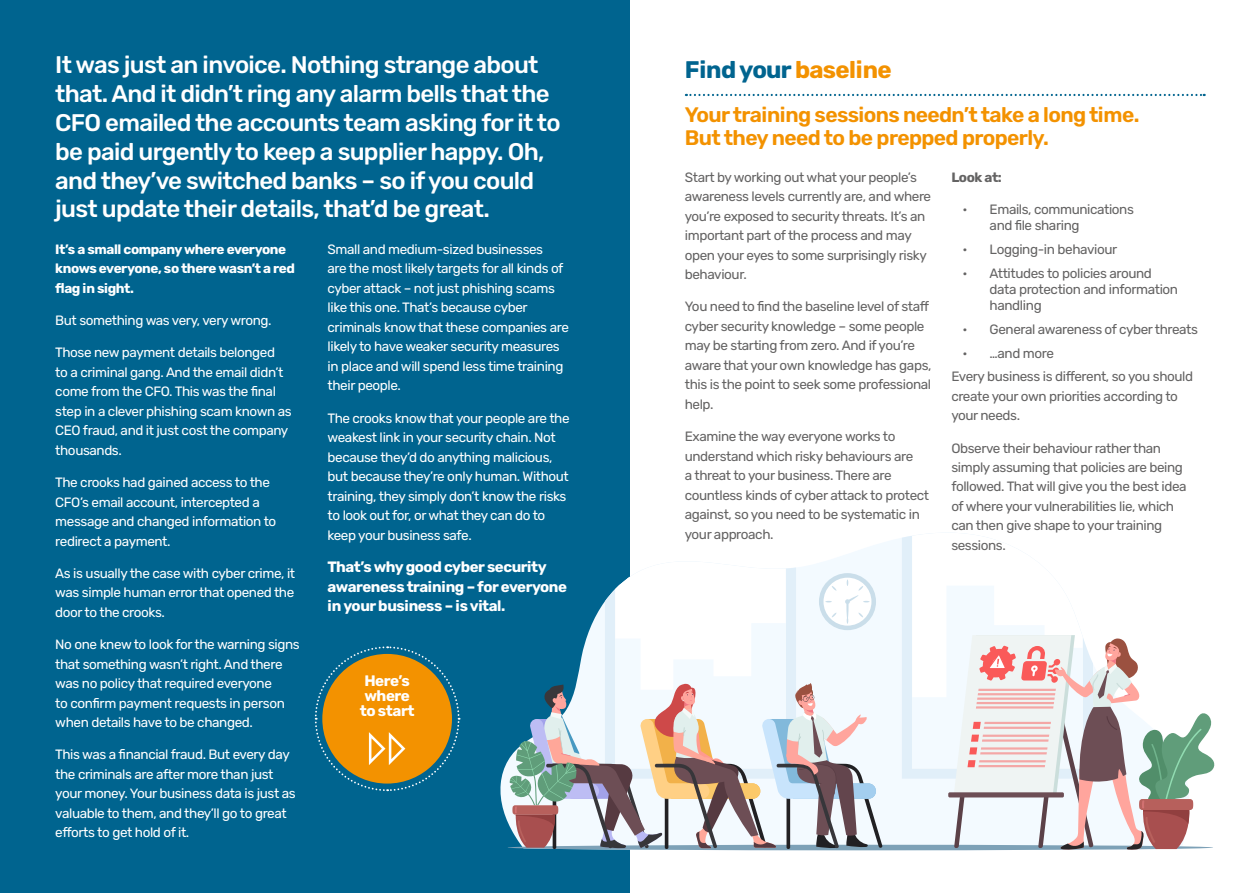
<style>
.page{position:relative;width:1259px;height:893px;background:#fff}
.page>*{position:absolute;margin:0;border:0;box-sizing:border-box;transform-origin:0 0}
.t1{font:500 24px/28.8px "Rubik";letter-spacing:-.03em;color:#fff}
.t2{font:700 24px "Rubik";letter-spacing:-.03em;color:#00648f}
.t3{font:600 21px/22.5px "Rubik";letter-spacing:-.03em;color:#f39200}
.t4{font:700 15.15px/15.1px "Rubik";letter-spacing:-.03em;color:#fff;text-align:center}
.t5{font:700 15px/19.5px "Rubik";letter-spacing:-.03em;color:#fff}
.t6{font:13.5px/19.5px "Rubik";letter-spacing:-.03em;color:#fff}
.t7{font:13.5px/19.5px "Rubik";letter-spacing:-.03em;color:#646363}
.t8{font:700 13.5px/19.5px "Rubik";letter-spacing:-.03em;color:#fff}
.t9{font:700 13.5px "Rubik";letter-spacing:-.03em;color:#646363}
.s1{color:#f39200}
</style>
<div class="page">
<div style="left:0;top:0;width:630px;height:893px;background:#00648f"></div>
<svg style="left:314px;top:646px;width:146px;height:146px"></svg>
<svg style="left:686px;top:94px;width:518px;height:2px"></svg>
<svg style="left:507px;top:536px;width:708px;height:314px"></svg>
<p class="t1" style="left:55px;top:52px;width:507px">It was just an invoice. Nothing strange about that. And it didn’t ring any alarm bells that the CFO emailed the accounts team asking for it to be paid urgently to keep a supplier happy. Oh, and they’ve switched banks – so if you could just update their details, that’d be great.</p>
<p class="t8" style="left:55px;top:240px;width:241px">It’s a small company where everyone knows everyone, so there wasn’t a red flag in sight.</p>
<p class="t6" style="left:55px;top:311px;width:218px">But something was very, very wrong.</p>
<p class="t6" style="left:55px;top:344px;width:238px">Those new payment details belonged<br>to a criminal gang. And the email didn’t come from the CFO. This was the final step in a clever phishing scam known as<br>CEO fraud, and it just cost the company thousands.</p>
<p class="t6" style="left:55px;top:473px;width:222px">The crooks had gained access to the<br>CFO’s email account, intercepted a message and changed information to redirect a payment.</p>
<p class="t6" style="left:55px;top:564px;width:241px;text-align:justify">As is usually the case with cyber crime, it was simple human error that opened the door to the crooks.</p>
<p class="t6" style="left:55px;top:635px;width:246px">No one knew to look for the warning signs that something wasn’t right. And there was no policy that required everyone<br>to confirm payment requests in person when details have to be changed.</p>
<p class="t6" style="left:55px;top:745px;width:242px">This was a financial fraud. But every day the criminals are after more than just your money. Your business data is just as valuable to them, and they’ll go to great efforts to get hold of it.</p>
<p class="t6" style="left:327px;top:240px;width:243px">Small and medium-sized businesses<br>are the most likely targets for all kinds of cyber attack – not just phishing scams like this one. That’s because cyber criminals know that these companies are likely to have weaker security measures in place and will spend less time training their people.</p>
<p class="t6" style="left:327px;top:409px;width:244px">The crooks know that your people are the weakest link in your security chain. Not because they’d do anything malicious, but because they’re only human. Without training, they simply don’t know the risks to look out for, or what they can do to keep your business safe.</p>
<p class="t5" style="left:327px;top:557px;width:241px">That’s why good cyber security awareness training – for everyone in your business – is vital.</p>
<p class="t4" style="left:360px;top:673px;width:56px">Here’s where to start</p>
<h1 class="t2" style="left:685px;top:56px;width:208px">Find your <span class="s1">baseline</span></h1>
<h2 class="t3" style="left:685px;top:105px;width:456px">Your training sessions needn’t take a long time.<br>But they need to be prepped properly.</h2>
<p class="t9" style="left:951px;top:171px;width:52px">Look at:</p>
<p class="t7" style="left:989px;top:202px;width:146px;line-height:16.2px;text-indent:-27px">• Emails, communications and file sharing</p>
<p class="t7" style="left:962px;top:240px;width:156px">• Logging-in behaviour</p>
<p class="t7" style="left:989px;top:265px;width:190px;line-height:16.2px;text-indent:-27px">• Attitudes to policies around data protection and information handling</p>
<p class="t7" style="left:962px;top:320px;width:237px">• General awareness of cyber threats</p>
<p class="t7" style="left:951px;top:342px;width:243px;line-height:23.7px;text-indent:11px">• …and more<br>Every business is different, so you should</p>
<p class="t7" style="left:951px;top:387px;width:228px">create your own priorities according to your needs.</p>
<p class="t7" style="left:951px;top:439px;width:237px">Observe their behaviour rather than simply assuming that policies are being followed. That will give you the best idea of where your vulnerabilities lie, which can then give shape to your training sessions.</p>
<p class="t7" style="left:685px;top:168px;width:248px">Start by working out what your people’s awareness levels currently are, and where you’re exposed to security threats. It’s an important part of the process and may open your eyes to some surprisingly risky behaviour.</p>
<p class="t7" style="left:685px;top:297px;width:248px">You need to find the baseline level of staff cyber security knowledge – some people may be starting from zero. And if you’re aware that your own knowledge has gaps, this is the point to seek some professional help.</p>
<p class="t7" style="left:685px;top:427px;width:246px">Examine the way everyone works to understand which risky behaviours are<br>a threat to your business. There are countless kinds of cyber attack to protect against, so you need to be systematic in your approach.</p>
</div>
